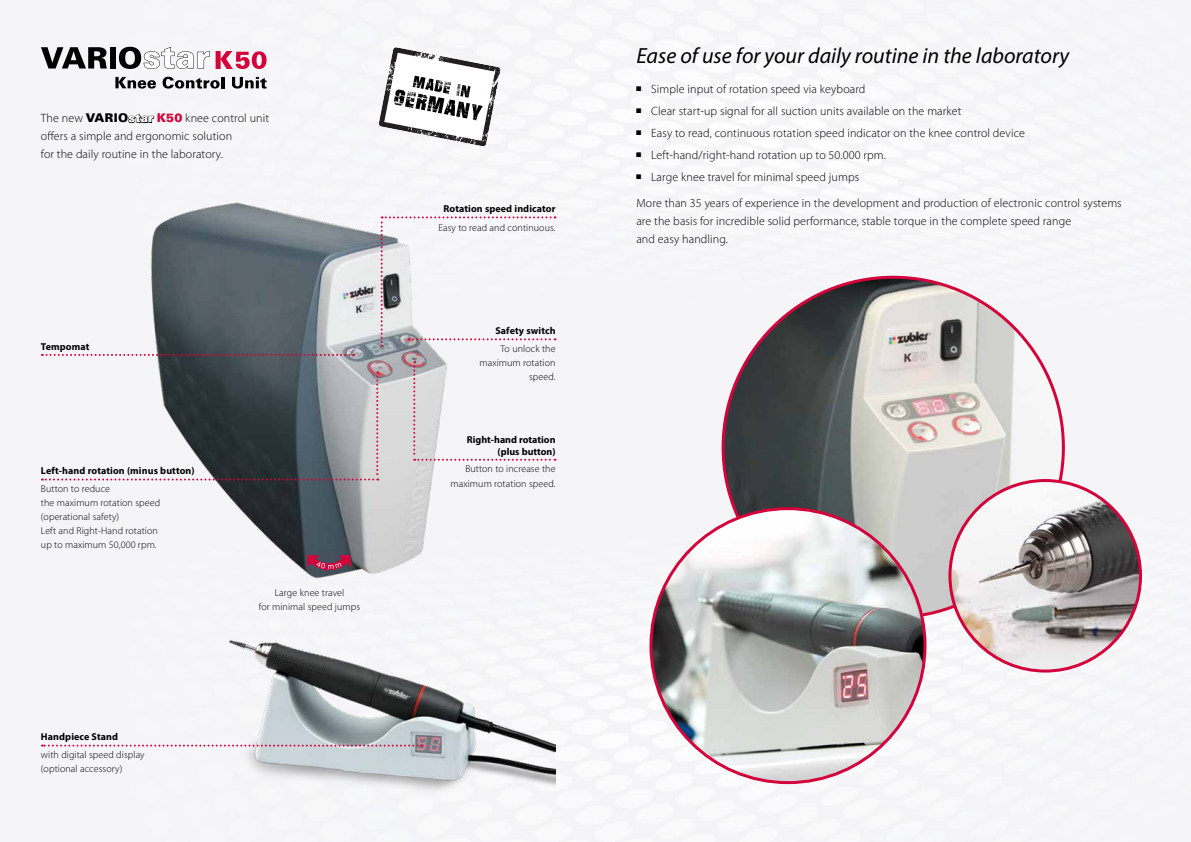
<style>
.page{position:relative;width:1191px;height:842px;background:#fff}
.page>*{position:absolute;margin:0;border:0;box-sizing:border-box;transform-origin:0 0}
.t1{font:italic 22px "Myriad Pro";color:#000}
.t2{font:300 12px/18px "Myriad Pro";letter-spacing:.01em;color:#000}
.t3{font:300 10px/14px "Myriad Pro";letter-spacing:.01em;color:#000}
.t4{font:700 10px/12px "Myriad Pro";letter-spacing:.01em;color:#000;text-align:right}
.s1{font-family:"Univers";font-weight:900}
.s2{font-family:"Univers";font-weight:900;color:#d3043b}
</style>
<div class="page">
<div style="left:40px;top:0;width:1151px;height:842px;background:#f5f5f8"></div>
<img style="left:175px;top:579px;width:380px;height:253px">
<img style="left:117px;top:192px;width:362px;height:394px">
<svg style="left:42px;top:354px;width:312px;height:2px"></svg>
<svg style="left:307px;top:555px;width:44px;height:15px"></svg>
<svg style="left:42px;top:371px;width:336px;height:109px"></svg>
<svg style="left:381px;top:216px;width:174px;height:131px"></svg>
<svg style="left:413px;top:361px;width:142px;height:100px"></svg>
<img style="left:723px;top:277px;width:340px;height:340px;border-radius:170px">
<svg style="left:42px;top:745px;width:380px;height:2px"></svg>
<img style="left:651px;top:509px;width:274px;height:274px;border-radius:137px">
<img style="left:950px;top:480px;width:190px;height:191px;border-radius:95px">
<svg style="left:41px;top:47px;width:66px;height:22px"></svg>
<div style="left:110px;top:47px;width:6px;height:22px;background:#000"></div>
<svg style="left:216px;top:51px;width:50px;height:18px"></svg>
<svg style="left:119px;top:47px;width:91px;height:22px"></svg>
<svg style="left:115px;top:77px;width:41px;height:12px"></svg>
<svg style="left:163px;top:77px;width:61px;height:12px"></svg>
<svg style="left:232px;top:77px;width:34px;height:12px"></svg>
<svg style="left:378px;top:47px;width:123px;height:100px"></svg>
<p class="t2" style="left:41px;top:110px;width:230px">The new <span class="s1">VARIOstar</span> <span class="s2">K50</span> knee control unit offers a simple and ergonomic solution<br>for the daily routine in the laboratory.</p>
<p class="t4" style="left:41px;top:340px;width:50px">Tempomat</p>
<p class="t4" style="left:41px;top:465px;width:155px">Left-hand rotation (minus button)</p>
<p class="t3" style="left:41px;top:482px;width:121px">Button to reduce<br>the maximum rotation speed (operational safety)<br>Left and Right-Hand rotation up to maximum 50,000 rpm.</p>
<p class="t4" style="left:41px;top:731px;width:79px">Handpiece Stand</p>
<p class="t3" style="left:41px;top:748px;width:105px">with digital speed display (optional accessory)</p>
<p class="t3" style="left:259px;top:585px;width:103px;text-align:center">Large knee travel<br>for minimal speed jumps</p>
<p class="t4" style="left:443px;top:202px;width:114px">Rotation speed indicator</p>
<p class="t3" style="left:438px;top:221px;width:119px">Easy to read and continuous.</p>
<p class="t4" style="left:495px;top:324px;width:62px">Safety switch</p>
<p class="t3" style="left:479px;top:342px;width:78px;text-align:right">To unlock the maximum rotation speed.</p>
<p class="t4" style="left:467px;top:433px;width:90px">Right-hand rotation (plus button)</p>
<p class="t3" style="left:450px;top:462px;width:107px;text-align:right">Button to increase the maximum rotation speed.</p>
<h1 class="t1" style="left:636px;top:42px;width:434px">Ease of use for your daily routine in the laboratory</h1>
<p class="t2" style="left:636px;top:80px;width:230px"><sup>■</sup> Simple input of rotation speed via keyboard</p>
<p class="t2" style="left:636px;top:102px;width:327px"><sup>■</sup> Clear start-up signal for all suction units available on the market</p>
<p class="t2" style="left:636px;top:124px;width:390px"><sup>■</sup> Easy to read, continuous rotation speed indicator on the knee control device</p>
<p class="t2" style="left:636px;top:146px;width:251px"><sup>■</sup> Left-hand/right-hand rotation up to 50.000 rpm.</p>
<p class="t2" style="left:636px;top:164px;width:487px;line-height:26px"><sup>■</sup> Large knee travel for minimal speed jumps<br>More than 35 years of experience in the development and production of electronic control systems</p>
<p class="t2" style="left:636px;top:212px;width:436px">are the basis for incredible solid performance, stable torque in the complete speed range and easy handling.</p>
</div>
